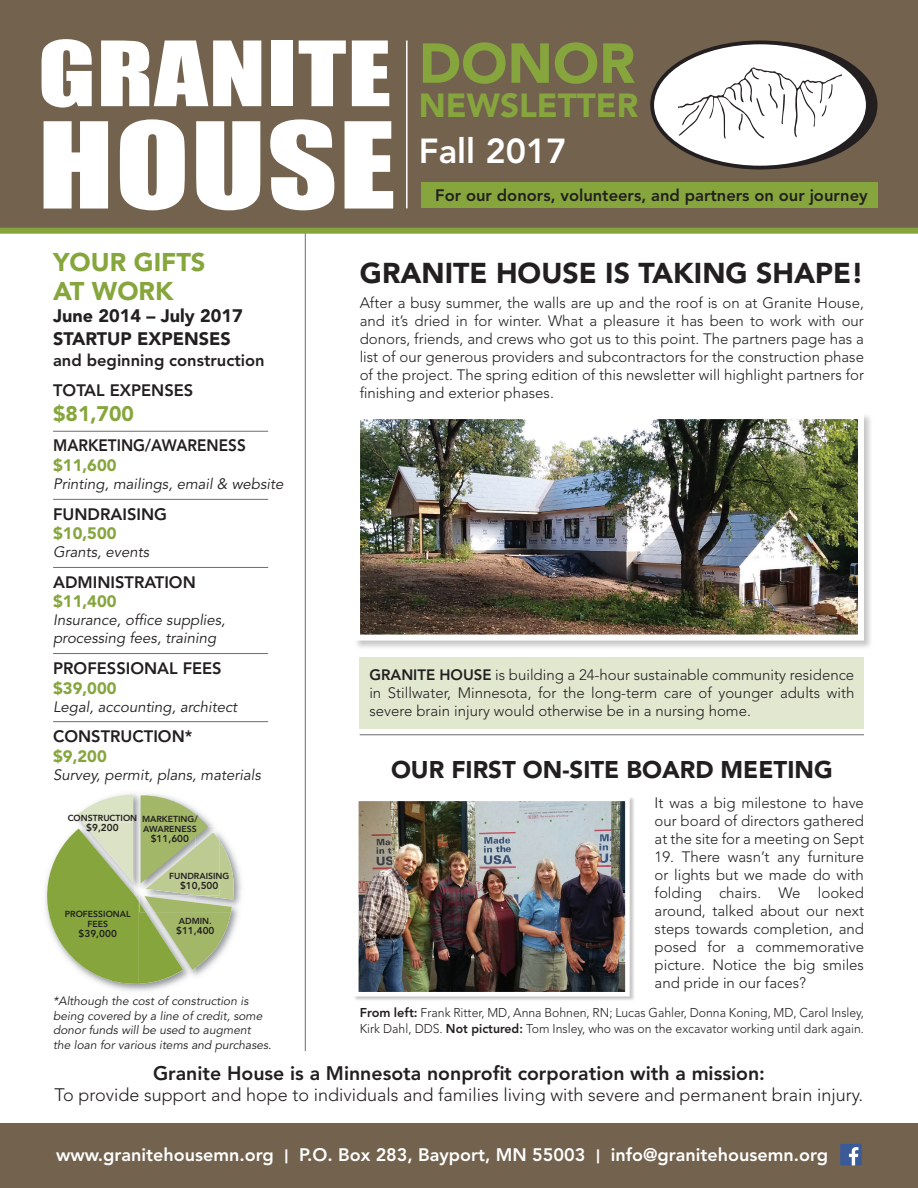
<style>
.page{position:relative;width:918px;height:1188px;background:#fff}
.page>*{position:absolute;margin:0;border:0;box-sizing:border-box;transform-origin:0 0}
.t1{font:110.4px "Impact";letter-spacing:.01em;color:#fff;scale:1.24 1}
.t2{font:83.1px "Impact";letter-spacing:.01em;color:#fff;scale:1.26 1}
.t3{font:900 55.65px "Avenir";color:#86a63d}
.t4{font:800 34.5px "Avenir";color:#fff}
.t5{font:900 33.15px "Avenir";color:#86a63d}
.t6{font:900 28.5px "Avenir";color:#231f20}
.t7{font:900 25.5px/28.5px "Avenir";color:#86a63d}
.t8{font:900 24px "Avenir";color:#231f20}
.t9{font:900 21px "Avenir";color:#86a63d}
.t10{font:800 19.5px "Avenir";color:#231f20}
.t11{font:300 18px "Avenir";color:#231f20}
.t12{font:800 18px "Avenir";color:#fff}
.t13{font:900 18px/22.5px "Avenir";color:#231f20}
.t14{font:800 16.5px/30.3px "Avenir";color:#231f20}
.t15{font:900 16.5px "Avenir";color:#86a63d}
.t16{font:800 16.5px "Avenir";color:#231f20;scale:.93 1}
.t17{font:300 15px/18px "Avenir";color:#231f20;text-align:justify}
.t18{font:italic 15px/18px "Avenir";color:#231f20}
.t19{font:300 12.75px/15.3px "Avenir";color:#231f20;scale:.96 1}
.t20{font:italic 12px/14.4px "Avenir";color:#231f20}
.t21{font:800 9.9px "Avenir";color:#231f20}
.t22{font:800 8.7px/9.9px "Avenir";color:#231f20;text-align:center}
.s1{font-weight:800}
</style>
<div class="page">
<div style="left:354px;top:796px;width:281px;height:206px;background:#231f20;opacity:.25"></div>
<img style="left:359px;top:802px;width:266px;height:189px">
<div style="left:354px;top:797px;width:276px;height:199px;border:4px solid #fff"></div>
<div style="left:0;top:1123px;width:918px;height:65px;background:#73624d"></div>
<hr style="left:305px;top:228px;width:1px;height:823px;background:#6c6d70">
<div style="left:0;top:0;width:918px;height:229px;background:#73624d"></div>
<div style="left:840px;top:1144px;width:22px;height:21px;background:#3b5a9a"></div>
<svg style="left:849px;top:1147px;width:9px;height:18px"></svg>
<hr style="left:53px;top:431px;width:215px;height:1px;background:#6c6d70">
<hr style="left:53px;top:499px;width:215px;height:1px;background:#6c6d70">
<hr style="left:53px;top:567px;width:215px;height:1px;background:#6c6d70">
<hr style="left:53px;top:653px;width:215px;height:1px;background:#6c6d70">
<hr style="left:53px;top:721px;width:215px;height:1px;background:#6c6d70">
<img style="left:121px;top:793px;width:14px;height:2px">
<img style="left:236px;top:912px;width:2px;height:12px">
<img style="left:236px;top:861px;width:6px;height:51px">
<img style="left:146px;top:794px;width:13px;height:1px">
<svg style="left:45px;top:795px;width:191px;height:196px"></svg>
<div style="left:0;top:228px;width:918px;height:6px;background:#86a63d"></div>
<div style="left:660px;top:41px;width:217px;height:128px;background:#231f20;border-radius:50%"></div>
<div style="left:652px;top:42px;width:216px;height:126px;background:#fff;border-radius:50%"></div>
<div style="left:650px;top:41px;width:220px;height:128px;border:4px solid #231f20;border-radius:50%"></div>
<svg style="left:678px;top:67px;width:164px;height:72px"></svg>
<div style="left:421px;top:182px;width:456px;height:26px;background:#86a63d"></div>
<hr style="left:406px;top:40px;width:2px;height:168px;background:#fff">
<div style="left:354px;top:413px;width:520px;height:238px;background:#231f20;opacity:.25"></div>
<img style="left:361px;top:420px;width:496px;height:214px">
<div style="left:354px;top:413px;width:510px;height:228px;border:6px solid #fff"></div>
<div style="left:360px;top:657px;width:504px;height:71px;background:#e2e8d0"></div>
<hr style="left:360px;top:734px;width:504px;height:1px;background:#6c6d70">
<h2 class="t2" style="left:38px;top:9px;width:282px">GRANITE</h2>
<h1 class="t1" style="left:38px;top:80px;width:290px">HOUSE</h1>
<h3 class="t3" style="left:419px;top:30px;width:218px">DONOR</h3>
<h3 class="t5" style="left:419px;top:86px;width:221px">NEWSLETTER</h3>
<h3 class="t4" style="left:419px;top:130px;width:150px">Fall 2017</h3>
<p class="t14" style="left:435px;top:181px;width:434px">For our donors, volunteers, and partners on our journey</p>
<h3 class="t7" style="left:53px;top:248px;width:154px">YOUR GIFTS<br>AT WORK</h3>
<p class="t13" style="left:53px;top:304px;width:191px">June 2014 – July 2017<br>STARTUP EXPENSES</p>
<p class="t14" style="left:53px;top:345px;width:213px">and beginning construction<br>TOTAL EXPENSES</p>
<h3 class="t9" style="left:53px;top:401px;width:82px">$81,700</h3>
<p class="t16" style="left:53px;top:436px;width:209px">MARKETING/AWARENESS</p>
<p class="t15" style="left:53px;top:456px;width:65px">$11,600</p>
<p class="t18" style="left:53px;top:475px;width:232px">Printing, mailings, email &amp; website</p>
<p class="t14" style="left:53px;top:499px;width:115px">FUNDRAISING</p>
<p class="t15" style="left:53px;top:524px;width:65px">$10,500</p>
<p class="t18" style="left:53px;top:544px;width:98px">Grants, events</p>
<p class="t14" style="left:53px;top:567px;width:144px">ADMINISTRATION</p>
<p class="t15" style="left:53px;top:592px;width:65px">$11,400</p>
<p class="t18" style="left:53px;top:612px;width:174px">Insurance, office supplies, processing fees, training</p>
<p class="t14" style="left:53px;top:653px;width:170px">PROFESSIONAL FEES</p>
<p class="t15" style="left:53px;top:678px;width:65px">$39,000</p>
<p class="t18" style="left:53px;top:698px;width:186px">Legal, accounting, architect</p>
<p class="t14" style="left:53px;top:721px;width:141px">CONSTRUCTION*</p>
<p class="t15" style="left:53px;top:746px;width:55px">$9,200</p>
<p class="t18" style="left:53px;top:766px;width:209px">Survey, permit, plans, materials</p>
<p class="t22" style="left:68px;top:813px;width:71px">CONSTRUCTION</p>
<p class="t21" style="left:86px;top:822px;width:34px">$9,200</p>
<p class="t22" style="left:142px;top:814px;width:57px;text-align:left">MARKETING/<br>AWARENESS</p>
<p class="t21" style="left:151px;top:833px;width:40px">$11,600</p>
<p class="t22" style="left:65px;top:909px;width:67px">PROFESSIONAL<br>FEES</p>
<p class="t21" style="left:79px;top:928px;width:40px">$39,000</p>
<p class="t22" style="left:169px;top:871px;width:62px">FUNDRAISING</p>
<p class="t21" style="left:180px;top:880px;width:40px">$10,500</p>
<p class="t22" style="left:179px;top:916px;width:34px">ADMIN.</p>
<p class="t21" style="left:176px;top:925px;width:40px">$11,400</p>
<p class="t20" style="left:53px;top:994px;width:220px">*Although the cost of construction is being covered by a line of credit, some donor funds will be used to augment<br>the loan for various items and purchases.</p>
<h3 class="t6" style="left:360px;top:255px;width:505px">GRANITE HOUSE IS TAKING SHAPE!</h3>
<p class="t17" style="left:360px;top:293px;width:506px">After a busy summer, the walls are up and the roof is on at Granite House, and it’s dried in for winter. What a pleasure it has been to work with our donors, friends, and crews who got us to this point. The partners page has a list of our generous providers and subcontractors for the construction phase of the project. The spring edition of this newsletter will highlight partners for finishing and exterior phases.</p>
<p class="t17" style="left:369px;top:666px;width:486px"><span class="s1">GRANITE HOUSE</span> is building a 24-hour sustainable community residence in Stillwater, Minnesota, for the long-term care of younger adults with severe brain injury would otherwise be in a nursing home.</p>
<h3 class="t8" style="left:391px;top:755px;width:443px">OUR FIRST ON-SITE BOARD MEETING</h3>
<p class="t17" style="left:655px;top:794px;width:211px">It was a big milestone to have our board of directors gathered at the site for a meeting on Sept</p>
<p class="t17" style="left:655px;top:848px;width:211px">19. There wasn’t any furniture or lights but we made do with folding chairs. We looked around, talked about our next steps towards completion, and posed for a commemorative picture. Notice the big smiles and pride in our faces?</p>
<p class="t19" style="left:360px;top:1005px;width:527px"><span class="s1">From left:</span> Frank Ritter, MD, Anna Bohnen, RN; Lucas Gahler, Donna Koning, MD, Carol Insley,<br>Kirk Dahl, DDS. <span class="s1">Not pictured:</span> Tom Insley, who was on the excavator working until dark again.</p>
<h3 class="t10" style="left:153px;top:1061px;width:613px">Granite House is a Minnesota nonprofit corporation with a mission:</h3>
<p class="t11" style="left:55px;top:1085px;width:810px">To provide support and hope to individuals and families living with severe and permanent brain injury.</p>
<p class="t12" style="left:56px;top:1145px;width:774px">www.granitehousemn.org | P.O. Box 283, Bayport, MN 55003 | info@granitehousemn.org</p>
</div>
